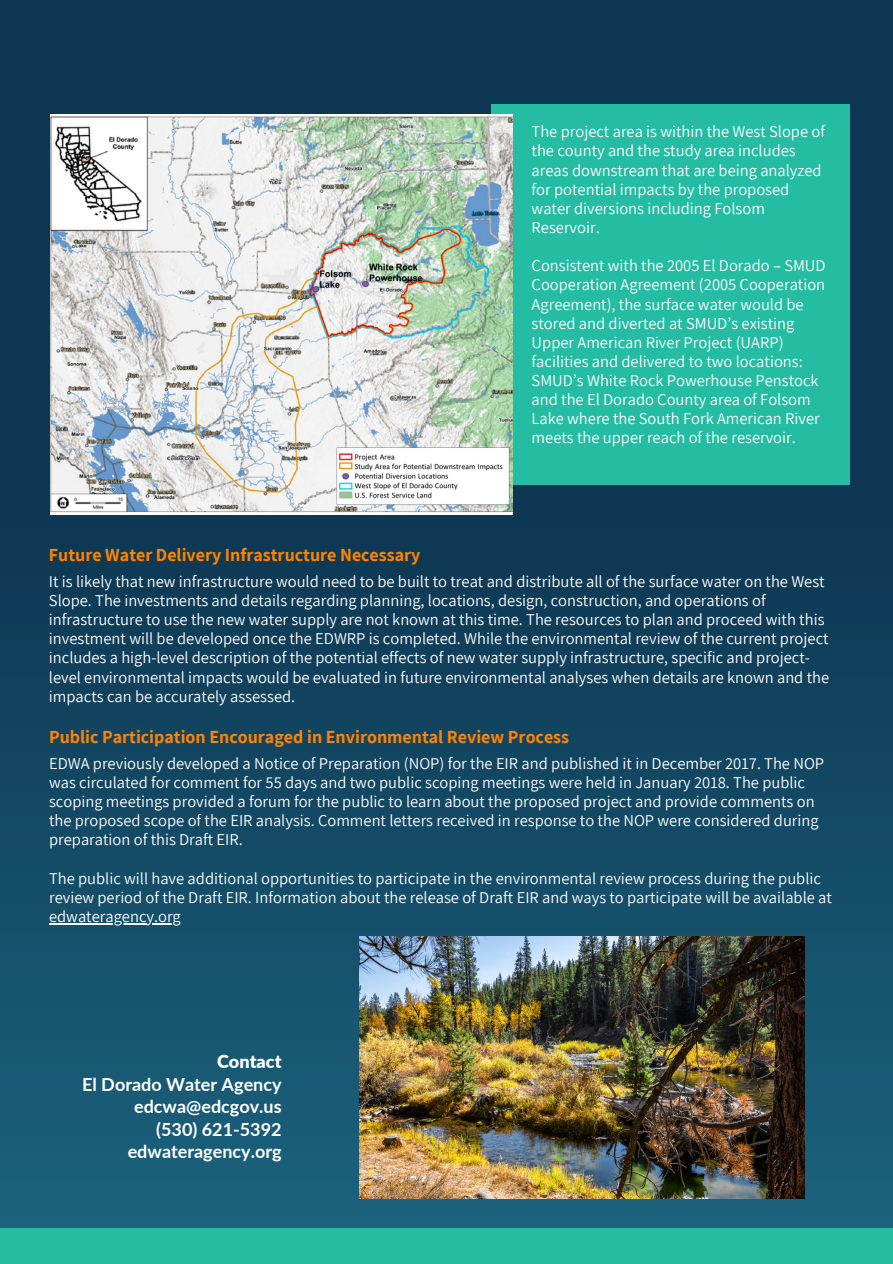
<style>
.page{position:relative;width:893px;height:1264px;background:#fff}
.page>*{position:absolute;margin:0;border:0;box-sizing:border-box;transform-origin:0 0}
.t1{font:700 18px "Assistant";color:#ff8300}
.t2{font:700 18px/22.5px "Lato";color:#fff;text-align:right}
.t3{font:900 18px "Lato";color:#fff}
.t4{font:16.5px/19.2px "Assistant";color:#fff}
</style>
<div class="page">
<div style="left:0;top:0;width:892px;height:1263px;background:#0d3652"></div>
<div style="left:0;top:499px;width:892px;height:764px;background:linear-gradient(to bottom,#0d3652,#1c647f)"></div>
<div style="left:0;top:1228px;width:892px;height:35px;background:#24bca2"></div>
<div style="left:491px;top:105px;width:358px;height:380px;background:#24bca2"></div>
<img style="left:51px;top:115px;width:461px;height:399px">
<img style="left:359px;top:936px;width:445px;height:262px">
<hr style="left:49px;top:923px;width:132px;height:1px;background:#fff">
<p class="t4" style="left:531px;top:122px;width:295px">The project area is within the West Slope of the county and the study area includes areas downstream that are being analyzed for potential impacts by the proposed water diversions including Folsom Reservoir.</p>
<p class="t4" style="left:531px;top:255px;width:295px">Consistent with the 2005 El Dorado – SMUD Cooperation Agreement (2005 Cooperation Agreement), the surface water would be stored and diverted at SMUD’s existing Upper American River Project (UARP) facilities and delivered to two locations:<br>SMUD’s White Rock Powerhouse Penstock and the El Dorado County area of Folsom Lake where the South Fork American River meets the upper reach of the reservoir.</p>
<p class="t1" style="left:49px;top:543px;width:373px">Future Water Delivery Infrastructure Necessary</p>
<p class="t4" style="left:49px;top:571px;width:781px">It is likely that new infrastructure would need to be built to treat and distribute all of the surface water on the West Slope. The investments and details regarding planning, locations, design, construction, and operations of infrastructure to use the new water supply are not known at this time. The resources to plan and proceed with this investment will be developed once the EDWRP is completed. While the environmental review of the current project includes a high-level description of the potential effects of new water supply infrastructure, specific and project&shy;level environmental impacts would be evaluated in future environmental analyses when details are known and the impacts can be accurately assessed.</p>
<p class="t1" style="left:49px;top:724px;width:521px">Public Participation Encouraged in Environmental Review Process</p>
<p class="t4" style="left:49px;top:753px;width:776px">EDWA previously developed a Notice of Preparation (NOP) for the EIR and published it in December 2017. The NOP was circulated for comment for 55 days and two public scoping meetings were held in January 2018. The public scoping meetings provided a forum for the public to learn about the proposed project and provide comments on the proposed scope of the EIR analysis. Comment letters received in response to the NOP were considered during preparation of this Draft EIR.</p>
<p class="t4" style="left:49px;top:868px;width:784px">The public will have additional opportunities to participate in the environmental review process during the public review period of the Draft EIR. Information about the release of Draft EIR and ways to participate will be available at edwateragency.org</p>
<p class="t3" style="left:217px;top:1050px;width:66px">Contact</p>
<p class="t2" style="left:82px;top:1072px;width:201px">El Dorado Water Agency</p>
<p class="t2" style="left:134px;top:1095px;width:149px">edcwa@edcgov.us</p>
<p class="t2" style="left:128px;top:1117px;width:155px">(530) 621-5392 edwateragency.org</p>
</div>
